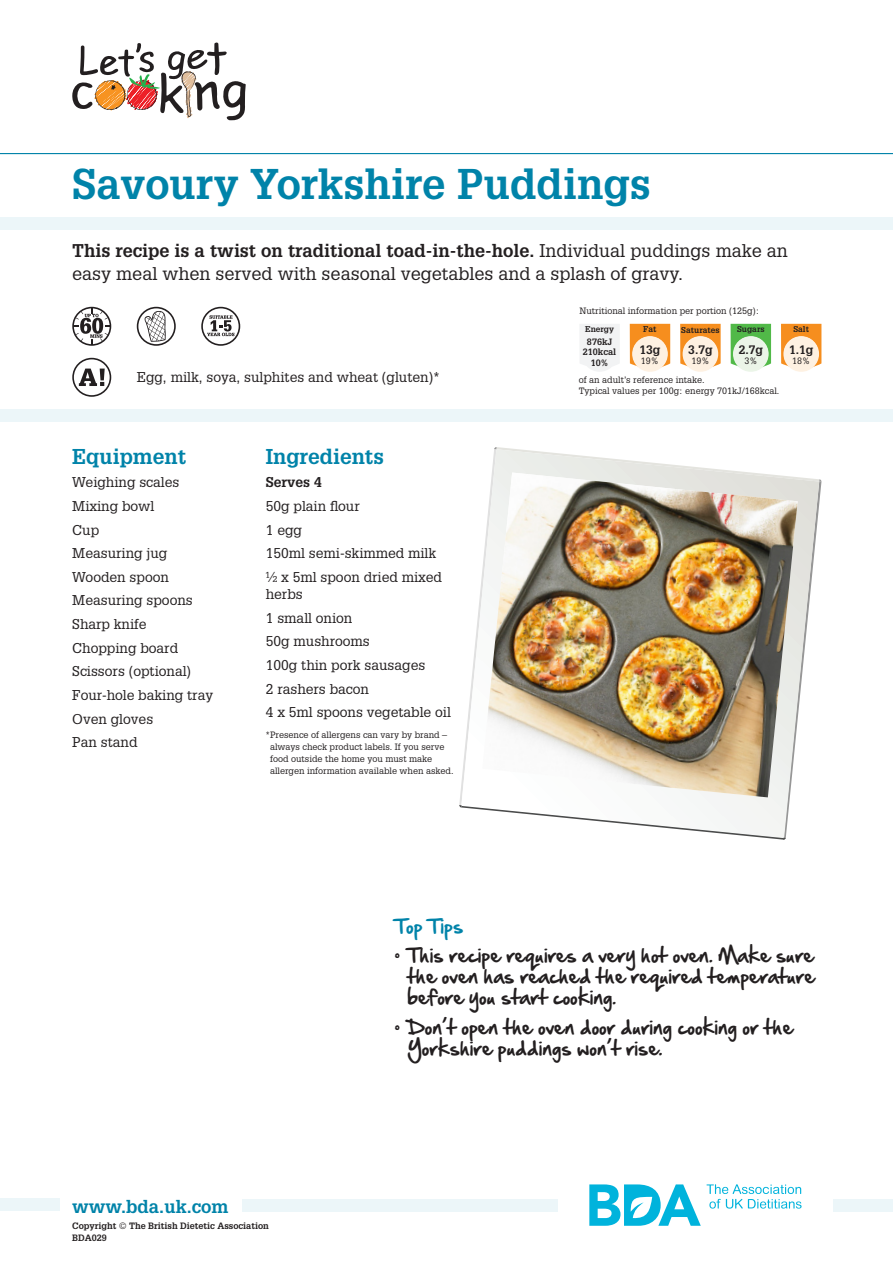
<style>
.page{position:relative;width:893px;height:1263px;background:#fff}
.page>*{position:absolute;margin:0;border:0;box-sizing:border-box;transform-origin:0 0}
.Recipe_Title_Pantone{font:700 42px "Glypha";color:#0083a9}
.Recipe_Sub_Title_Pan{font:700 21px "Glypha";color:#0083a9}
.t1{font:18px/21px "Hand Of Sean";color:#231f20;text-align:justify}
.Recipe_Introduction{font:18px/22.5px "Glypha";color:#231f20}
.t2{font:700 18px "Glypha";color:#0083a9}
.t3{font:18px "Hand Of Sean";color:#0083a9}
.Recipe_Body_Copy{font:13.8px/17.2px "Glypha";color:#231f20}
.t4{font:700 13.8px "Glypha";color:#231f20}
.t5{font:700 12px "Glypha";color:#231f20}
.t6{font:9px/12px "Glypha";color:#231f20}
.t7{font:700 9px/10.5px "Glypha";color:#231f20;text-align:center}
.t8{font:700 8.25px "Glypha";color:#231f20}
.s1{font-weight:700}
</style>
<div class="page">
<div style="left:0;top:409px;width:893px;height:13px;background:#ecf6f9"></div>
<svg style="left:459px;top:447px;width:363px;height:393px"></svg>
<img style="left:482px;top:472px;width:316px;height:325px">
<svg style="left:580px;top:324px;width:40px;height:48px"></svg>
<svg style="left:630px;top:324px;width:40px;height:43px"></svg>
<svg style="left:680px;top:324px;width:41px;height:43px"></svg>
<svg style="left:731px;top:324px;width:40px;height:43px"></svg>
<svg style="left:781px;top:324px;width:40px;height:43px"></svg>
<div style="left:632px;top:336px;width:36px;height:36px;background:#fef1e2;border-radius:50%"></div>
<div style="left:683px;top:336px;width:35px;height:36px;background:#fef1e2;border-radius:50%"></div>
<div style="left:733px;top:336px;width:36px;height:36px;background:#ebf5e8;border-radius:50%"></div>
<div style="left:783px;top:336px;width:36px;height:36px;background:#fef1e2;border-radius:50%"></div>
<svg style="left:72px;top:358px;width:39px;height:39px"></svg>
<svg style="left:72px;top:307px;width:39px;height:39px"></svg>
<svg style="left:137px;top:307px;width:39px;height:39px"></svg>
<svg style="left:201px;top:307px;width:39px;height:39px"></svg>
<hr style="left:0;top:153px;width:893px;height:1px;background:#0083a9">
<svg style="left:72px;top:43px;width:174px;height:77px"></svg>
<div style="left:0;top:1198px;width:60px;height:13px;background:#ecf6f9"></div>
<div style="left:833px;top:1199px;width:60px;height:12px;background:#ecf6f9"></div>
<div style="left:242px;top:1199px;width:316px;height:12px;background:#ecf6f9"></div>
<svg style="left:589px;top:1184px;width:213px;height:42px"></svg>
<div style="left:0;top:217px;width:893px;height:13px;background:#ecf6f9"></div>
<p class="Recipe_Title_Pantone" style="left:72px;top:158px;width:580px">Savoury Yorkshire Puddings</p>
<p class="Recipe_Introduction" style="left:72px;top:239px;width:717px"><span class="s1">This recipe is a twist on traditional toad-in-the-hole.</span> Individual puddings make an easy meal when served with seasonal vegetables and a splash of gravy.</p>
<p class="Recipe_Body_Copy" style="left:137px;top:369px;width:304px">Egg, milk, soya, sulphites and wheat (gluten)*</p>
<p class="Recipe_Sub_Title_Pan" style="left:72px;top:443px;width:115px">Equipment</p>
<p class="Recipe_Body_Copy" style="left:72px;top:473px;width:109px">Weighing scales</p>
<p class="Recipe_Body_Copy" style="left:72px;top:497px;width:84px">Mixing bowl</p>
<p class="Recipe_Body_Copy" style="left:72px;top:521px;width:28px">Cup</p>
<p class="Recipe_Body_Copy" style="left:72px;top:544px;width:97px">Measuring jug</p>
<p class="Recipe_Body_Copy" style="left:72px;top:568px;width:98px">Wooden spoon</p>
<p class="Recipe_Body_Copy" style="left:72px;top:591px;width:122px">Measuring spoons</p>
<p class="Recipe_Body_Copy" style="left:72px;top:615px;width:76px">Sharp knife</p>
<p class="Recipe_Body_Copy" style="left:72px;top:639px;width:107px">Chopping board</p>
<p class="Recipe_Body_Copy" style="left:72px;top:662px;width:120px">Scissors (optional)</p>
<p class="Recipe_Body_Copy" style="left:72px;top:686px;width:142px">Four-hole baking tray</p>
<p class="Recipe_Body_Copy" style="left:72px;top:710px;width:82px">Oven gloves</p>
<p class="Recipe_Body_Copy" style="left:72px;top:733px;width:67px">Pan stand</p>
<p class="Recipe_Sub_Title_Pan" style="left:266px;top:443px;width:120px">Ingredients</p>
<p class="t4" style="left:266px;top:474px;width:57px">Serves 4</p>
<p class="Recipe_Body_Copy" style="left:266px;top:497px;width:96px">50g plain flour</p>
<p class="Recipe_Body_Copy" style="left:266px;top:521px;width:38px">1 egg</p>
<p class="Recipe_Body_Copy" style="left:266px;top:544px;width:172px">150ml semi-skimmed milk</p>
<p class="Recipe_Body_Copy" style="left:266px;top:568px;width:178px">½ x 5ml spoon dried mixed herbs</p>
<p class="Recipe_Body_Copy" style="left:266px;top:609px;width:88px">1 small onion</p>
<p class="Recipe_Body_Copy" style="left:266px;top:632px;width:106px">50g mushrooms</p>
<p class="Recipe_Body_Copy" style="left:266px;top:656px;width:161px">100g thin pork sausages</p>
<p class="Recipe_Body_Copy" style="left:266px;top:680px;width:105px">2 rashers bacon</p>
<p class="Recipe_Body_Copy" style="left:266px;top:703px;width:187px">4 x 5ml spoons vegetable oil</p>
<p class="t6" style="left:270px;top:728px;width:185px;text-indent:-4px">*Presence of allergens can vary by brand – always check product labels. If you serve food outside the home you must make allergen information available when asked.</p>
<p class="t6" style="left:579px;top:304px;width:181px">Nutritional information per portion (125g):</p>
<p class="t8" style="left:643px;top:324px;width:15px">Fat</p>
<p class="t8" style="left:681px;top:325px;width:40px">Saturates</p>
<p class="t8" style="left:737px;top:324px;width:29px">Sugars</p>
<p class="t8" style="left:793px;top:324px;width:17px">Salt</p>
<p class="t8" style="left:585px;top:324px;width:30px">Energy</p>
<p class="t7" style="left:583px;top:336px;width:35px">876kJ<br>210kcal</p>
<p class="t7" style="left:591px;top:357px;width:19px">10%</p>
<p class="t5" style="left:639px;top:342px;width:22px">13g</p>
<p class="t6" style="left:641px;top:355px;width:20px">19%</p>
<p class="t5" style="left:688px;top:342px;width:26px">3.7g</p>
<p class="t6" style="left:691px;top:355px;width:20px">19%</p>
<p class="t5" style="left:739px;top:342px;width:26px">2.7g</p>
<p class="t6" style="left:744px;top:355px;width:15px">3%</p>
<p class="t5" style="left:789px;top:342px;width:26px">1.1g</p>
<p class="t6" style="left:792px;top:355px;width:20px">18%</p>
<p class="t6" style="left:579px;top:375px;width:202px;line-height:10.5px">of an adult’s reference intake.<br>Typical values per 100g: energy 701kJ/168kcal.</p>
<p class="t2" style="left:72px;top:1195px;width:158px">www.bda.uk.com</p>
<p class="t7" style="left:72px;top:1219px;width:198px;line-height:12px;text-align:left">Copyright © The British Dietetic Association<br>BDA029</p>
<p class="t3" style="left:395px;top:910px;width:70px">Top Tips</p>
<p class="t1" style="left:407px;top:945px;width:409px;text-indent:-13px">• This recipe requires a very hot oven. Make sure the oven has reached the required temperature before you start cooking.</p>
<p class="t1" style="left:407px;top:1016px;width:387px;text-indent:-13px">• Don’t open the oven door during cooking or the<br>Yorkshire puddings won’t rise.</p>
</div>
